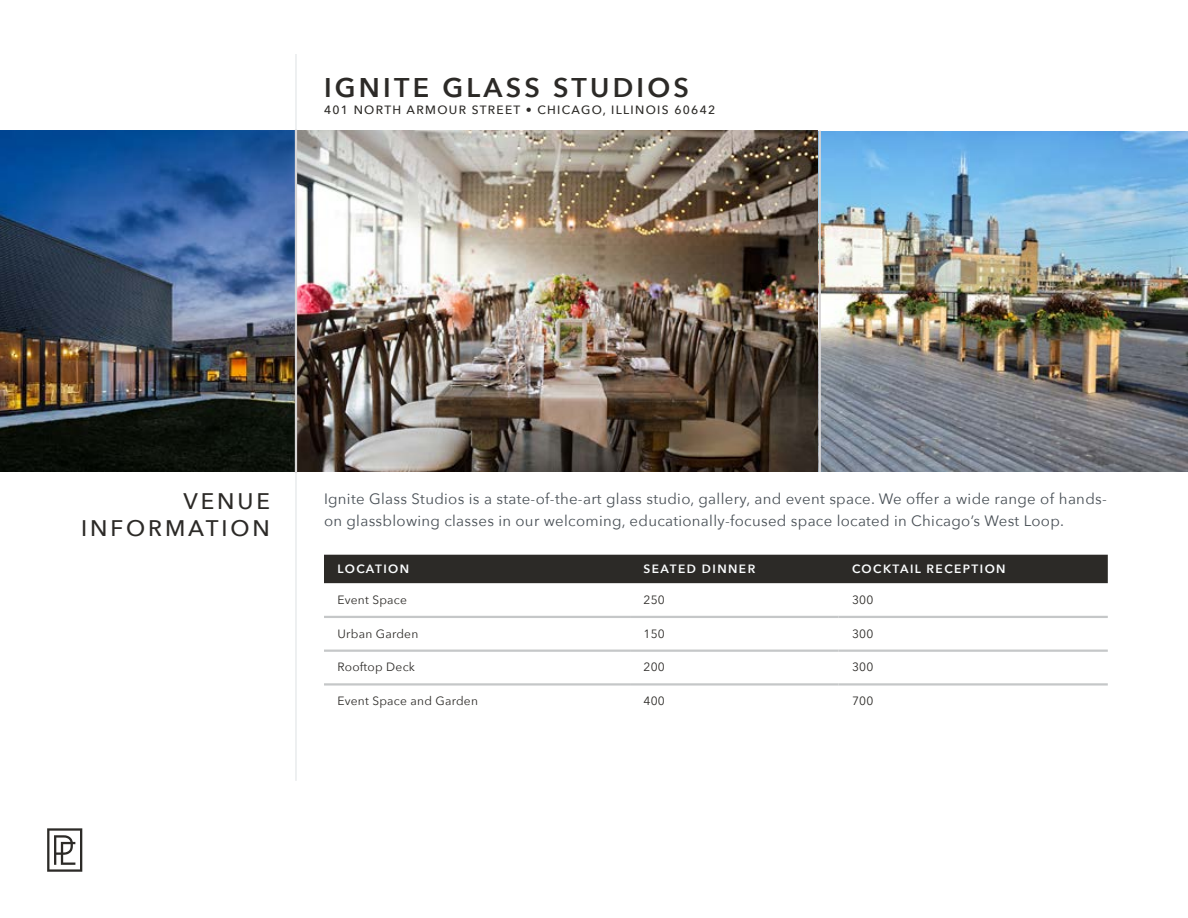
<style>
.page{position:relative;width:1188px;height:918px;background:#fff}
.page>*{position:absolute;margin:0;border:0;box-sizing:border-box;transform-origin:0 0}
.t1{font:600 27px "Avenir Next";letter-spacing:.12em;color:#2c2a27}
.t2{font:500 22.5px/27px "Avenir Next";letter-spacing:.13em;color:#2c2a27;text-align:right}
.t3{font:15px/22.5px "Avenir Next";letter-spacing:.02em;color:#484f55}
.t4{font:12px "Avenir Next";letter-spacing:.02em;color:#2c2a27}
.t5{font:500 12px "Avenir Next";letter-spacing:.11em;color:#2c2a27}
.t6{font:600 12px "Avenir Next";letter-spacing:.12em;color:#fcfeff}
</style>
<div class="page">
<img style="left:0;top:131px;width:295px;height:341px">
<img style="left:297px;top:131px;width:522px;height:341px">
<img style="left:821px;top:131px;width:367px;height:341px">
<div style="left:324px;top:555px;width:784px;height:28px;background:#2c2a27"></div>
<hr style="left:324px;top:616px;width:306px;height:2px;background:#c5c7c8">
<hr style="left:630px;top:616px;width:209px;height:2px;background:#c5c7c8">
<hr style="left:838px;top:616px;width:270px;height:2px;background:#c5c7c8">
<hr style="left:324px;top:650px;width:306px;height:2px;background:#c5c7c8">
<hr style="left:630px;top:650px;width:209px;height:2px;background:#c5c7c8">
<hr style="left:838px;top:650px;width:270px;height:2px;background:#c5c7c8">
<hr style="left:324px;top:683px;width:306px;height:3px;background:#c5c7c8">
<hr style="left:630px;top:683px;width:209px;height:3px;background:#c5c7c8">
<hr style="left:838px;top:683px;width:270px;height:3px;background:#c5c7c8">
<svg style="left:47px;top:828px;width:35px;height:44px"></svg>
<hr style="left:295px;top:54px;width:2px;height:77px;background:#e9ebec">
<hr style="left:295px;top:472px;width:2px;height:309px;background:#e9ebec">
<hr style="left:295px;top:130px;width:2px;height:343px;background:#d7d5d6">
<hr style="left:819px;top:131px;width:2px;height:341px;background:#d7d5d6">
<h1 class="t1" style="left:324px;top:65px;width:367px">IGNITE GLASS STUDIOS</h1>
<p class="t5" style="left:324px;top:99px;width:393px">401 NORTH ARMOUR STREET • CHICAGO, ILLINOIS 60642</p>
<h2 class="t2" style="left:81px;top:486px;width:190px">VENUE<br>INFORMATION</h2>
<p class="t3" style="left:324px;top:487px;width:784px">Ignite Glass Studios is a state-of-the-art glass studio, gallery, and event space. We offer a wide range of hands&shy;on glassblowing classes in our welcoming, educationally-focused space located in Chicago’s West Loop.</p>
<p class="t6" style="left:338px;top:559px;width:73px">LOCATION</p>
<p class="t6" style="left:644px;top:559px;width:113px">SEATED DINNER</p>
<p class="t6" style="left:852px;top:559px;width:155px">COCKTAIL RECEPTION</p>
<p class="t4" style="left:338px;top:590px;width:71px">Event Space</p>
<p class="t4" style="left:644px;top:590px;width:23px">250</p>
<p class="t4" style="left:852px;top:590px;width:23px">300</p>
<p class="t4" style="left:338px;top:623px;width:82px">Urban Garden</p>
<p class="t4" style="left:644px;top:623px;width:23px">150</p>
<p class="t4" style="left:852px;top:623px;width:23px">300</p>
<p class="t4" style="left:338px;top:657px;width:79px">Rooftop Deck</p>
<p class="t4" style="left:644px;top:657px;width:23px">200</p>
<p class="t4" style="left:852px;top:657px;width:23px">300</p>
<p class="t4" style="left:338px;top:691px;width:142px">Event Space and Garden</p>
<p class="t4" style="left:644px;top:691px;width:23px">400</p>
<p class="t4" style="left:852px;top:691px;width:23px">700</p>
</div>
